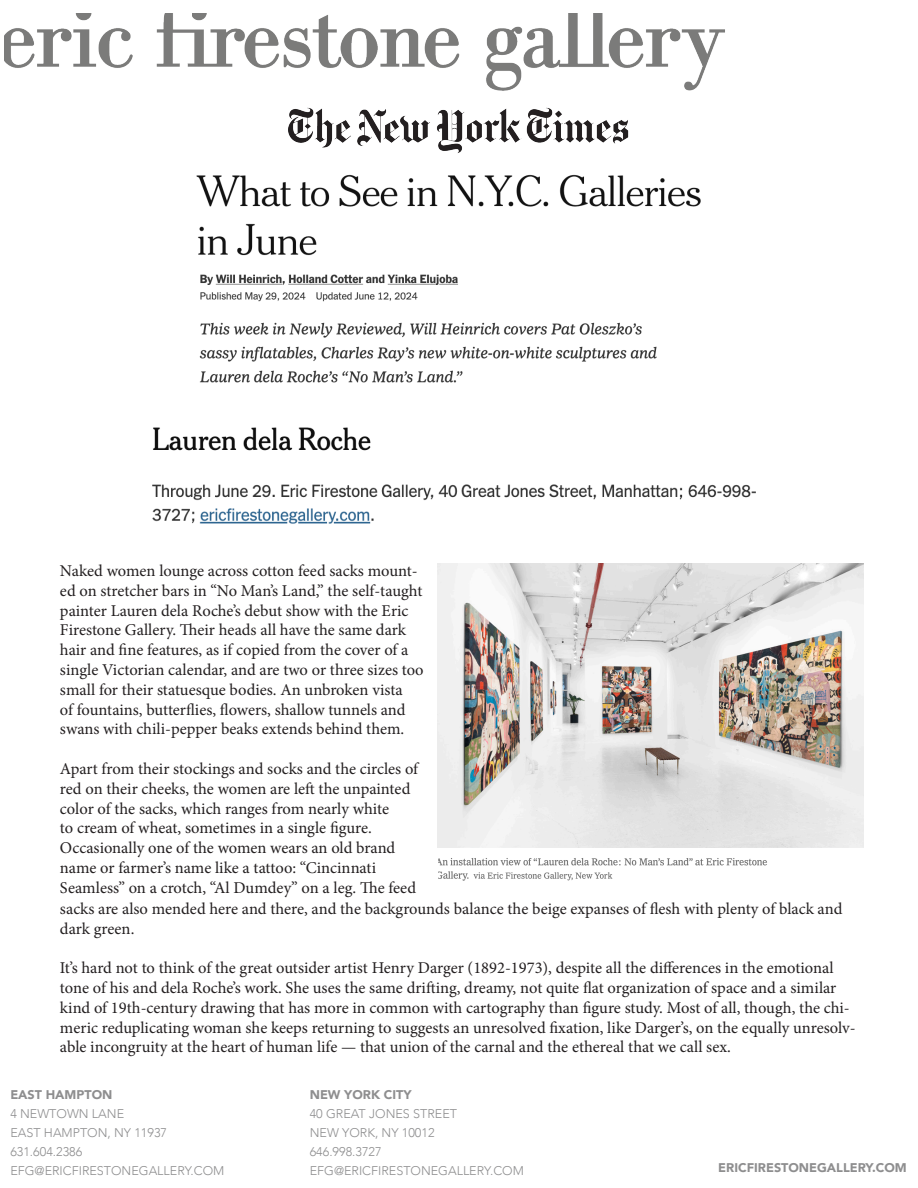
<style>
.page{position:relative;width:918px;height:1188px;background:#fff}
.page>*{position:absolute;margin:0;border:0;box-sizing:border-box;transform-origin:0 0}
.t1{font:16.5px/19.8px "Minion Pro";color:#231f20}
.t2{font:300 12.6px/18.9px "Avenir";color:#8e8e8f}
.t3{font:900 12.6px "Avenir";color:#8e8e8f}
.s1{font-weight:900}
</style>
<div class="page">
<img style="left:4px;top:14px;width:721px;height:77px">
<div style="left:183px;top:7px;width:9px;height:15px;background:#fff"></div>
<div style="left:175px;top:9px;width:14px;height:9px;background:#fff"></div>
<img style="left:196px;top:174px;width:505px;height:82px">
<img style="left:199px;top:274px;width:458px;height:109px">
<img style="left:289px;top:108px;width:340px;height:45px">
<img style="left:152px;top:427px;width:604px;height:97px">
<img style="left:437px;top:563px;width:427px;height:284px">
<img style="left:439px;top:858px;width:328px;height:23px">
<p class="t1" style="left:60px;top:561px;width:365px">Naked women lounge across cotton feed sacks mount&shy;ed on stretcher bars in “No Man’s Land,” the self-taught painter Lauren dela Roche’s debut show with the Eric Firestone Gallery. Their heads all have the same dark hair and fine features, as if copied from the cover of a single Victorian calendar, and are two or three sizes too small for their statuesque bodies. An unbroken vista<br>of fountains, butterflies, flowers, shallow tunnels and swans with chili-pepper beaks extends behind them.</p>
<p class="t1" style="left:60px;top:759px;width:784px">Apart from their stockings and socks and the circles of<br>red on their cheeks, the women are left the unpainted<br>color of the sacks, which ranges from nearly white<br>to cream of wheat, sometimes in a single figure.<br>Occasionally one of the women wears an old brand<br>name or farmer’s name like a tattoo: “Cincinnati<br>Seamless” on a crotch, “Al Dumdey” on a leg. The feed<br>sacks are also mended here and there, and the backgrounds balance the beige expanses of flesh with plenty of black and dark green.</p>
<p class="t1" style="left:60px;top:958px;width:797px">It’s hard not to think of the great outsider artist Henry Darger (1892-1973), despite all the differences in the emotional tone of his and dela Roche’s work. She uses the same drifting, dreamy, not quite flat organization of space and a similar kind of 19th-century drawing that has more in common with cartography than figure study. Most of all, though, the chi&shy;meric reduplicating woman she keeps returning to suggests an unresolved fixation, like Darger’s, on the equally unresolv&shy;able incongruity at the heart of human life — that union of the carnal and the ethereal that we call sex.</p>
<p class="t2" style="left:10px;top:1085px;width:216px"><span class="s1">EAST HAMPTON<br></span>4 NEWTOWN LANE<br>EAST HAMPTON, NY 11937<br>631.604.2386<br>EFG@ERICFIRESTONEGALLERY.COM</p>
<p class="t2" style="left:310px;top:1085px;width:216px"><span class="s1">NEW YORK CITY<br></span>40 GREAT JONES STREET<br>NEW YORK, NY 10012<br>646.998.3727<br>EFG@ERICFIRESTONEGALLERY.COM</p>
<p class="t3" style="left:718px;top:1157px;width:190px">ERICFIRESTONEGALLERY.COM</p>
</div>
